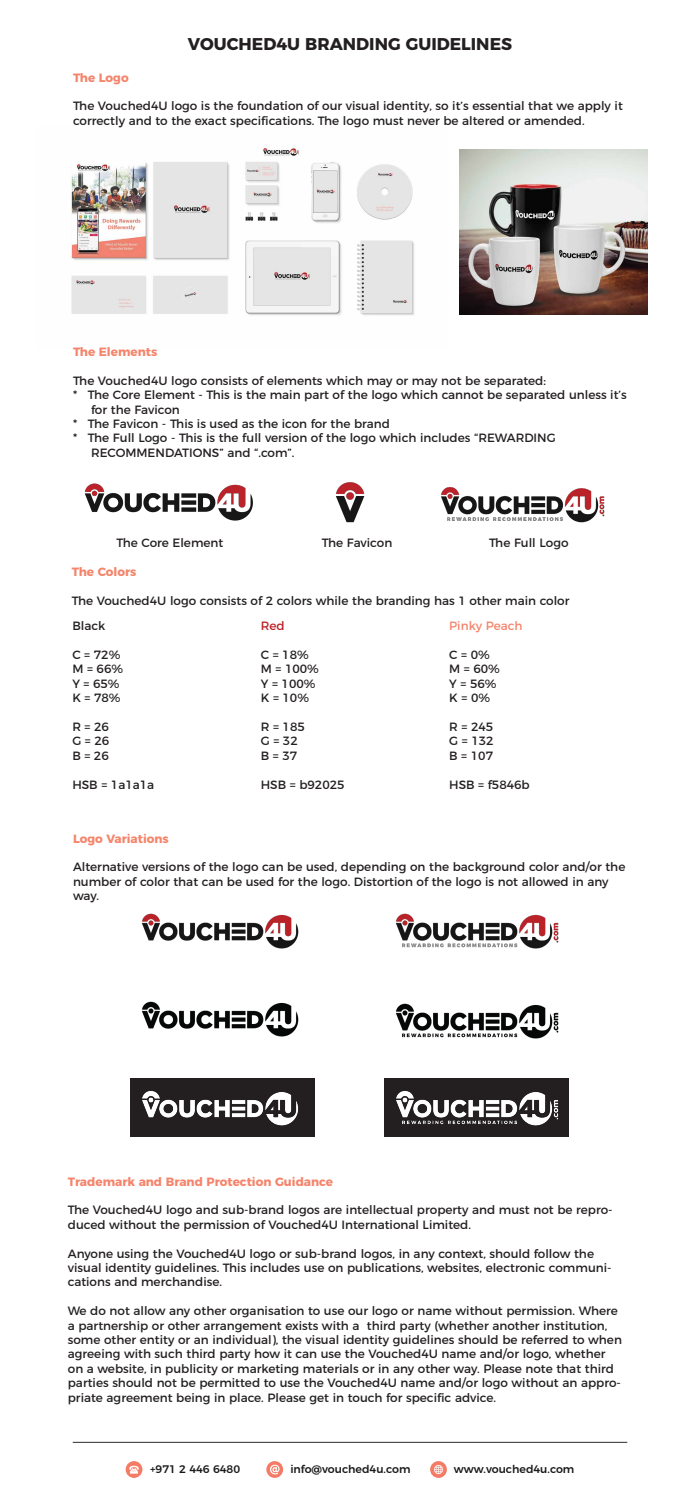
<style>
.page{position:relative;width:700px;height:1489px;background:#fff}
.page>*{position:absolute;margin:0;border:0;box-sizing:border-box;transform-origin:0 0}
.t1{font:700 17px "Montserrat";color:#231f20}
.t2{font:12px/14.4px "Montserrat";color:#231f20}
.t3{font:700 12px "Montserrat";color:#f5846b}
.t4{font:12px "Montserrat";color:#f5846b}
.t5{font:12px "Montserrat";color:#ba2025}
.t6{font:500 11px "Montserrat";color:#1a1a1b}
</style>
<div class="page">
<img style="left:71px;top:147px;width:344px;height:169px">
<img style="left:441px;top:487px;width:164px;height:36px">
<img style="left:84px;top:483px;width:169px;height:38px">
<img style="left:335px;top:482px;width:30px;height:41px">
<img style="left:142px;top:1001px;width:157px;height:36px">
<img style="left:142px;top:913px;width:157px;height:36px">
<img style="left:131px;top:1078px;width:184px;height:59px">
<img style="left:385px;top:1078px;width:184px;height:59px">
<img style="left:396px;top:1003px;width:163px;height:36px">
<img style="left:396px;top:913px;width:163px;height:36px">
<img style="left:459px;top:149px;width:189px;height:166px">
<hr style="left:73px;top:1442px;width:554px;height:1px;background:#2a2a2a">
<svg style="left:266px;top:1461px;width:17px;height:17px"></svg>
<svg style="left:270px;top:1465px;width:10px;height:9px"></svg>
<div style="left:430px;top:1461px;width:17px;height:17px;background:#f47c66;border-radius:50%"></div>
<svg style="left:434px;top:1465px;width:9px;height:9px"></svg>
<div style="left:126px;top:1461px;width:16px;height:17px;background:#f47c66;border-radius:50%"></div>
<svg style="left:129px;top:1466px;width:10px;height:8px"></svg>
<h1 class="t1" style="left:188px;top:30px;width:326px">VOUCHED4U BRANDING GUIDELINES</h1>
<p class="t3" style="left:73px;top:67px;width:57px">The Logo</p>
<p class="t2" style="left:73px;top:98px;width:551px">The Vouched4U logo is the foundation of our visual identity, so it’s essential that we apply it correctly and to the exact specifications. The logo must never be altered or amended.</p>
<p class="t3" style="left:73px;top:342px;width:86px">The Elements</p>
<p class="t2" style="left:73px;top:372px;width:475px">The Vouched4U logo consists of elements which may or may not be separated:</p>
<p class="t2" style="left:73px;top:387px;width:555px">* The Core Element - This is the main part of the logo which cannot be separated unless it’s</p>
<p class="t2" style="left:91px;top:401px;width:90px">for the Favicon</p>
<p class="t2" style="left:73px;top:415px;width:318px">* The Favicon - This is used as the icon for the brand</p>
<p class="t2" style="left:73px;top:430px;width:484px">* The Full Logo - This is the full version of the logo which includes “REWARDING</p>
<p class="t2" style="left:91px;top:444px;width:205px">RECOMMENDATIONS” and “.com”.</p>
<p class="t2" style="left:116px;top:535px;width:108px">The Core Element</p>
<p class="t2" style="left:322px;top:534px;width:72px">The Favicon</p>
<p class="t2" style="left:489px;top:535px;width:81px">The Full Logo</p>
<p class="t3" style="left:72px;top:562px;width:66px">The Colors</p>
<p class="t2" style="left:72px;top:587px;width:499px;line-height:25.1px">The Vouched4U logo consists of 2 colors while the branding has 1 other main color<br>Black</p>
<p class="t2" style="left:72px;top:647px;width:52px">C = 72%<br>M = 66%<br>Y = 65%<br>K = 78%</p>
<p class="t2" style="left:72px;top:719px;width:38px;text-align:justify">R = 26<br>G = 26<br>B = 26</p>
<p class="t2" style="left:72px;top:776px;width:83px">HSB = 1a1a1a</p>
<p class="t4" style="left:449px;top:616px;width:75px">Pinky Peach</p>
<p class="t2" style="left:449px;top:647px;width:52px">C = 0%<br>M = 60%<br>Y = 56%<br>K = 0%</p>
<p class="t2" style="left:449px;top:719px;width:46px;text-align:justify">R = 245<br>G = 132<br>B = 107</p>
<p class="t2" style="left:449px;top:776px;width:82px">HSB = f5846b</p>
<p class="t5" style="left:261px;top:616px;width:25px">Red</p>
<p class="t2" style="left:261px;top:647px;width:60px">C = 18%<br>M = 100%<br>Y = 100%<br>K = 10%</p>
<p class="t2" style="left:261px;top:719px;width:46px">R = 185<br>G = 32<br>B = 37</p>
<p class="t2" style="left:261px;top:776px;width:85px">HSB = b92025</p>
<p class="t3" style="left:73px;top:828px;width:97px">Logo Variations</p>
<p class="t2" style="left:73px;top:859px;width:554px">Alternative versions of the logo can be used, depending on the background color and/or the number of color that can be used for the logo. Distortion of the logo is not allowed in any way.</p>
<p class="t3" style="left:68px;top:1171px;width:267px">Trademark and Brand Protection Guidance</p>
<p class="t2" style="left:68px;top:1202px;width:546px">The Vouched4U logo and sub-brand logos are intellectual property and must not be repro&shy;duced without the permission of Vouched4U International Limited.</p>
<p class="t2" style="left:68px;top:1245px;width:545px">Anyone using the Vouched4U logo or sub-brand logos, in any context, should follow the visual identity guidelines. This includes use on publications, websites, electronic communi&shy;cations and merchandise.</p>
<p class="t2" style="left:68px;top:1303px;width:556px">We do not allow any other organisation to use our logo or name without permission. Where a partnership or other arrangement exists with a third party (whether another institution, some other entity or an individual), the visual identity guidelines should be referred to when agreeing with such third party how it can use the Vouched4U name and/or logo, whether on a website, in publicity or marketing materials or in any other way. Please note that third parties should not be permitted to use the Vouched4U name and/or logo without an appro&shy;priate agreement being in place. Please get in touch for specific advice.</p>
<p class="t6" style="left:150px;top:1460px;width:92px">+971 2 446 6480</p>
<p class="t6" style="left:290px;top:1460px;width:122px">info@vouched4u.com</p>
<p class="t6" style="left:454px;top:1460px;width:122px">www.vouched4u.com</p>
</div>
